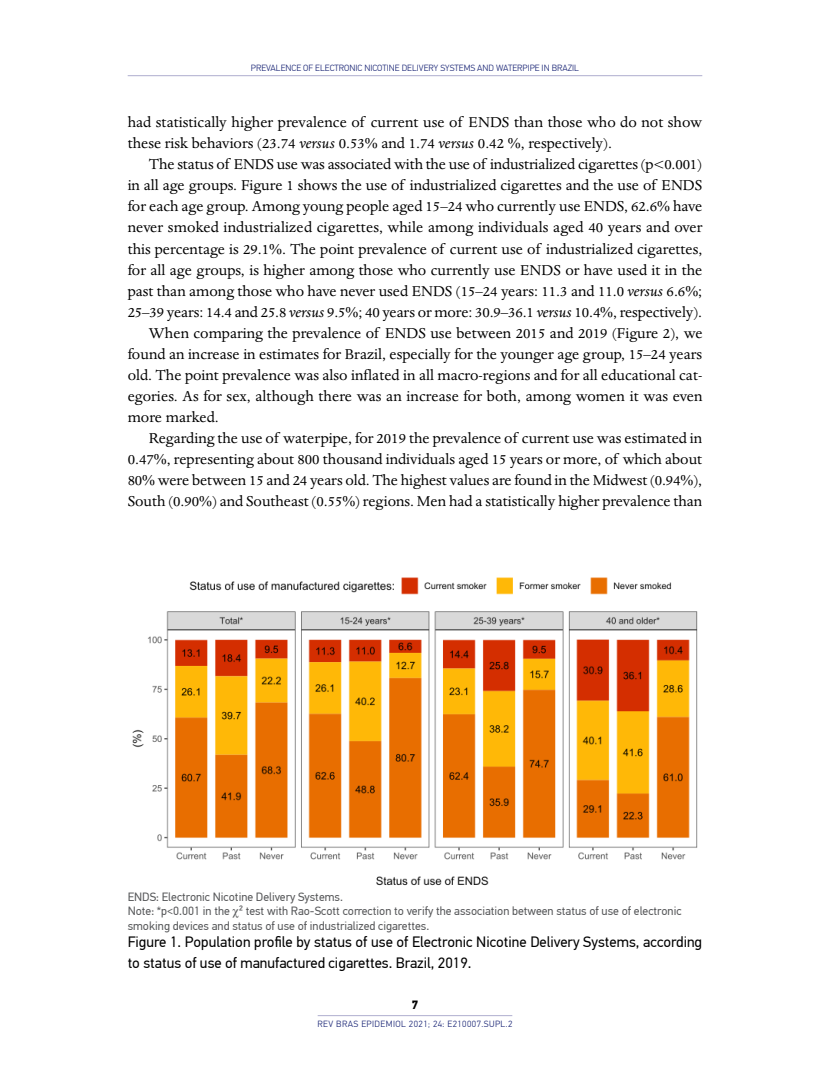
<style>
.page{position:relative;width:830px;height:1085px;background:#fff}
.page>*{position:absolute;margin:0;border:0;box-sizing:border-box;transform-origin:0 0}
.t1{font:16.5px/21px "Dante MT Std";color:#000}
.t2{font:15px/21px "PF Din Text Pro";color:#000}
.t3{font:12px/14.4px "PF Din Text Pro";color:#58595b}
.t4{font:700 12px "PF Din Text Pro";color:#000}
.t5{font:300 9px "PF Din Text Pro";color:#1d2877}
.t6{font:300 9px "PF Din Text Pro";letter-spacing:.05em;color:#1d2877}
.s1{font-style:italic}
</style>
<div class="page">
<hr style="left:128px;top:75px;width:574px;height:1px;background:#afaecf">
<hr style="left:317px;top:1015px;width:195px;height:1px;background:#afaecf">
<img style="left:132px;top:577px;width:565px;height:308px">
<p class="t5" style="left:251px;top:63px;width:329px">PREVALENCE OF ELECTRONIC NICOTINE DELIVERY SYSTEMS AND WATERPIPE IN BRAZIL</p>
<p class="t1" style="left:128px;top:112px;width:575px">had statistically higher prevalence of current use of ENDS than those who do not show these risk behaviors (23.74 <span class="s1">versus</span> 0.53% and 1.74 <span class="s1">versus</span> 0.42 %, respectively).</p>
<p class="t1" style="left:149px;top:154px;width:554px">The status of ENDS use was associated with the use of industrialized cigarettes (p&lt;0.001)</p>
<p class="t1" style="left:128px;top:175px;width:576px">in all age groups. Figure 1 shows the use of industrialized cigarettes and the use of ENDS</p>
<p class="t1" style="left:128px;top:196px;width:576px">for each age group. Among young people aged 15–24 who currently use ENDS, 62.6% have</p>
<p class="t1" style="left:128px;top:217px;width:576px">never smoked industrialized cigarettes, while among individuals aged 40 years and over</p>
<p class="t1" style="left:128px;top:238px;width:576px">this percentage is 29.1%. The point prevalence of current use of industrialized cigarettes,</p>
<p class="t1" style="left:128px;top:259px;width:576px">for all age groups, is higher among those who currently use ENDS or have used it in the</p>
<p class="t1" style="left:128px;top:280px;width:575px">past than among those who have never used ENDS (15–24 years: 11.3 and 11.0 <span class="s1">versus</span> 6.6%;</p>
<p class="t1" style="left:128px;top:301px;width:575px">25–39 years: 14.4 and 25.8 <span class="s1">versus</span> 9.5%; 40 years or more: 30.9–36.1 <span class="s1">versus</span> 10.4%, respectively).</p>
<p class="t1" style="left:149px;top:322px;width:555px">When comparing the prevalence of ENDS use between 2015 and 2019 (Figure 2), we</p>
<p class="t1" style="left:128px;top:343px;width:576px">found an increase in estimates for Brazil, especially for the younger age group, 15–24 years</p>
<p class="t1" style="left:128px;top:364px;width:576px">old. The point prevalence was also inflated in all macro-regions and for all educational cat-</p>
<p class="t1" style="left:128px;top:385px;width:576px">egories. As for sex, although there was an increase for both, among women it was even</p>
<p class="t1" style="left:128px;top:406px;width:93px">more marked.</p>
<p class="t1" style="left:149px;top:427px;width:554px">Regarding the use of waterpipe, for 2019 the prevalence of current use was estimated in</p>
<p class="t1" style="left:128px;top:448px;width:575px">0.47%, representing about 800 thousand individuals aged 15 years or more, of which about</p>
<p class="t1" style="left:128px;top:469px;width:575px">80% were between 15 and 24 years old. The highest values are found in the Midwest (0.94%),</p>
<p class="t1" style="left:128px;top:490px;width:576px">South (0.90%) and Southeast (0.55%) regions. Men had a statistically higher prevalence than</p>
<p class="t3" style="left:128px;top:889px;width:555px">ENDS: Electronic Nicotine Delivery Systems.<br>Note: *p&lt;0.001 in the ² test with Rao-Scott correction to verify the association between status of use of electronic smoking devices and status of use of industrialized cigarettes.</p>
<p class="t2" style="left:128px;top:931px;width:576px">Figure 1. Population profile by status of use of Electronic Nicotine Delivery Systems, according to status of use of manufactured cigarettes. Brazil, 2019.</p>
<p class="t4" style="left:411px;top:997px;width:8px">7</p>
<p class="t6" style="left:317px;top:1018px;width:196px">REV BRAS EPIDEMIOL 2021; 24: E210007.SUPL.2</p>
</div>
